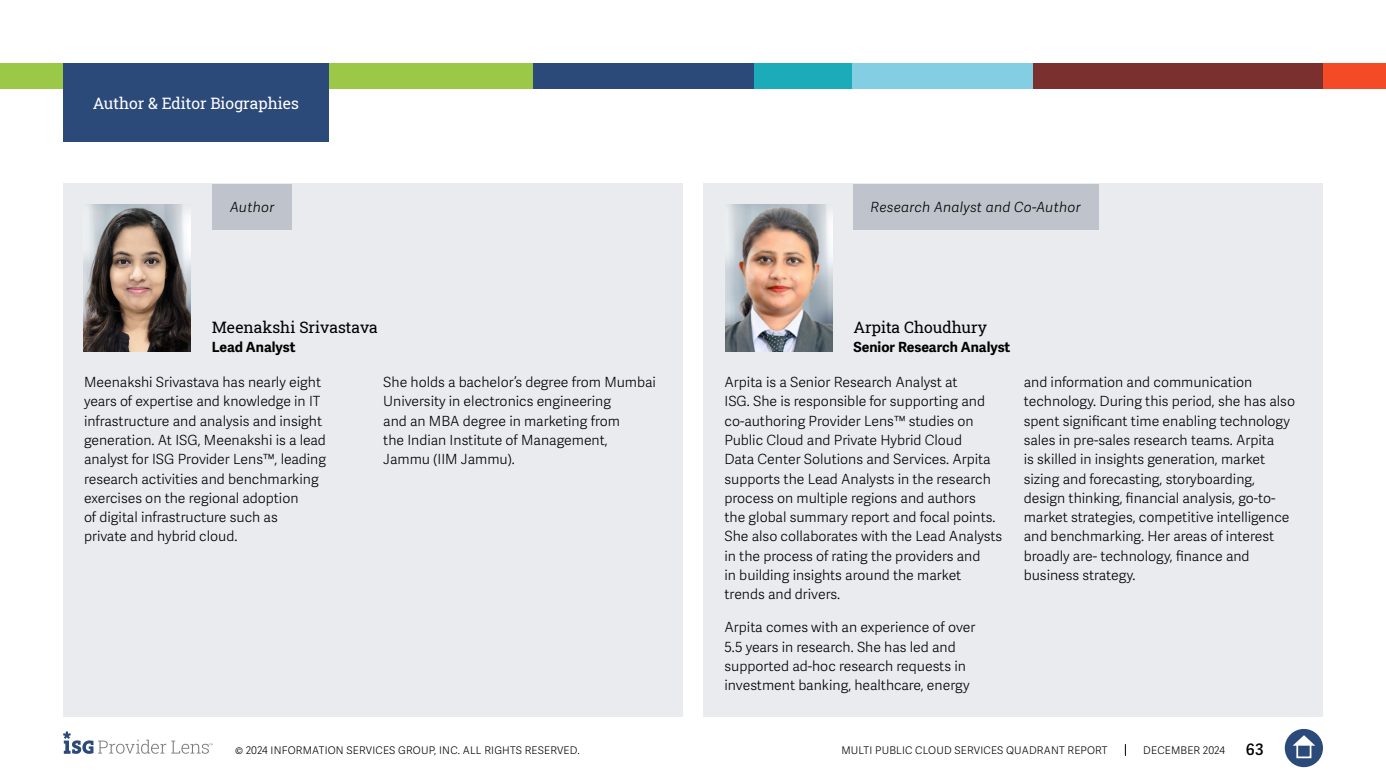
<style>
.page{position:relative;width:1386px;height:780px;background:#fff}
.page>*{position:absolute;margin:0;border:0;box-sizing:border-box;transform-origin:0 0}
.t1{font:15.75px "Roboto Slab ISG P Regular";color:#000}
.t2{font:15.75px "Roboto Slab ISG P Regular";color:#fff}
.t3{font:600 15.75px "Adelle Sans";color:#000}
.t4{font:300 14px/19.2px "Adelle Sans";color:#000101}
.t5{font:italic 300 14px "Adelle Sans";letter-spacing:.02em;color:#000}
.t6{font:700 14px "Adelle Sans";color:#000101}
.t7{font:300 10.5px "Adelle Sans";letter-spacing:.02em;color:#000}
</style>
<div class="page">
<div style="left:1285px;top:729px;width:38px;height:38px;background:#2b4a79;border-radius:50%"></div>
<svg style="left:1293px;top:735px;width:22px;height:10px"></svg>
<div style="left:1296px;top:743px;width:15px;height:15px;border:2px solid #fff"></div>
<svg style="left:63px;top:731px;width:150px;height:23px"></svg>
<svg style="left:1125px;top:744px;width:1px;height:12px"></svg>
<div style="left:0;top:63px;width:533px;height:25px;background:#9bc947"></div>
<div style="left:533px;top:63px;width:223px;height:25px;background:#2b4a79"></div>
<div style="left:850px;top:63px;width:184px;height:25px;background:#84cee3"></div>
<div style="left:1323px;top:63px;width:63px;height:25px;background:#f54a26"></div>
<div style="left:1033px;top:63px;width:290px;height:25px;background:#7a302e"></div>
<div style="left:754px;top:63px;width:98px;height:25px;background:#1cabb9"></div>
<div style="left:63px;top:63px;width:266px;height:79px;background:#2b4a79"></div>
<div style="left:63px;top:184px;width:619px;height:533px;background:#e9ebee"></div>
<div style="left:213px;top:184px;width:79px;height:45px;background:#bfc4cc"></div>
<img style="left:84px;top:205px;width:107px;height:147px">
<div style="left:704px;top:184px;width:619px;height:533px;background:#e9ebee"></div>
<div style="left:853px;top:184px;width:245px;height:45px;background:#bfc4cc"></div>
<img style="left:725px;top:205px;width:107px;height:146px">
<p class="t2" style="left:93px;top:92px;width:208px">Author &amp; Editor Biographies</p>
<p class="t5" style="left:230px;top:199px;width:46px">Author</p>
<p class="t5" style="left:871px;top:199px;width:212px">Research Analyst and Co-Author</p>
<p class="t1" style="left:853px;top:316px;width:135px">Arpita Choudhury</p>
<p class="t6" style="left:853px;top:338px;width:158px">Senior Research Analyst</p>
<p class="t1" style="left:212px;top:316px;width:168px">Meenakshi Srivastava</p>
<p class="t6" style="left:212px;top:339px;width:85px">Lead Analyst</p>
<p class="t4" style="left:84px;top:373px;width:244px">Meenakshi Srivastava has nearly eight years of expertise and knowledge in IT infrastructure and analysis and insight generation. At ISG, Meenakshi is a lead analyst for ISG Provider Lens™, leading research activities and benchmarking exercises on the regional adoption<br>of digital infrastructure such as<br>private and hybrid cloud.</p>
<p class="t4" style="left:383px;top:373px;width:274px">She holds a bachelor’s degree from Mumbai University in electronics engineering<br>and an MBA degree in marketing from<br>the Indian Institute of Management, Jammu (IIM Jammu).</p>
<p class="t4" style="left:724px;top:373px;width:279px">Arpita is a Senior Research Analyst at<br>ISG. She is responsible for supporting and co-authoring Provider Lens™ studies on Public Cloud and Private Hybrid Cloud<br>Data Center Solutions and Services. Arpita supports the Lead Analysts in the research process on multiple regions and authors<br>the global summary report and focal points.<br>She also collaborates with the Lead Analysts in the process of rating the providers and<br>in building insights around the market trends and drivers.</p>
<p class="t4" style="left:724px;top:618px;width:252px">Arpita comes with an experience of over 5.5 years in research. She has led and supported ad-hoc research requests in investment banking, healthcare, energy</p>
<p class="t4" style="left:1024px;top:373px;width:273px">and information and communication technology. During this period, she has also spent significant time enabling technology sales in pre-sales research teams. Arpita<br>is skilled in insights generation, market sizing and forecasting, storyboarding, design thinking, financial analysis, go-to&shy;market strategies, competitive intelligence and benchmarking. Her areas of interest broadly are- technology, finance and business strategy.</p>
<p class="t7" style="left:235px;top:744px;width:346px">© 2024 INFORMATION SERVICES GROUP, INC. ALL RIGHTS RESERVED.</p>
<p class="t7" style="left:841px;top:744px;width:268px">MULTI PUBLIC CLOUD SERVICES QUADRANT REPORT</p>
<p class="t7" style="left:1143px;top:744px;width:83px">DECEMBER 2024</p>
<p class="t3" style="left:1246px;top:740px;width:19px">63</p>
</div>
